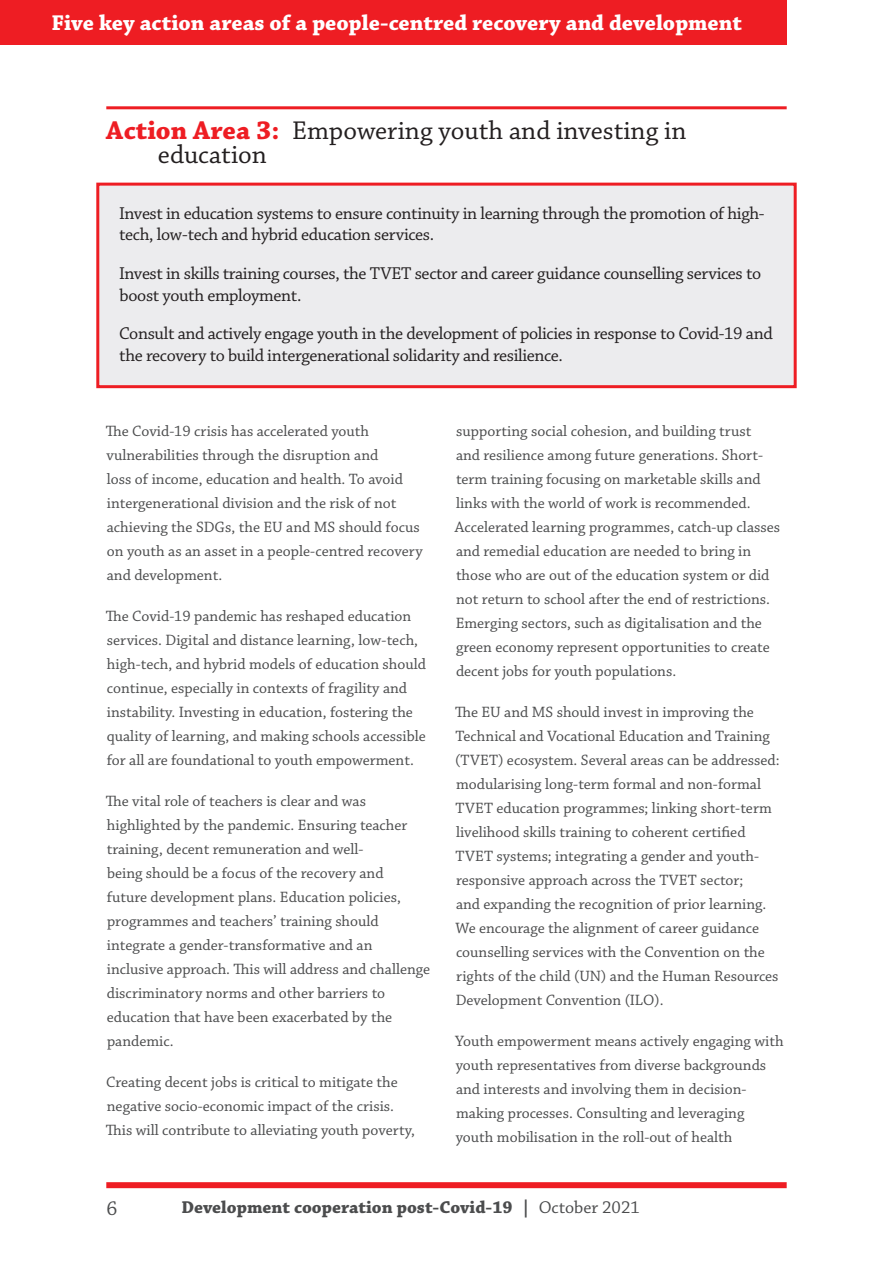
<style>
.page{position:relative;width:893px;height:1263px;background:#fff}
.page>*{position:absolute;margin:0;border:0;box-sizing:border-box;transform-origin:0 0}
.t1{font:27px/24px "Chaparral Pro";color:#231f20}
.t2{font:700 22.5px "Chaparral Pro";color:#fff}
.t3{font:21px "Chaparral Pro";color:#4b4c4d}
.Objective{font:18px/21.6px "Chaparral Pro";letter-spacing:-.02em;color:#231f20}
.t4{font:700 18px "Chaparral Pro";color:#4b4c4d}
.t5{font:15.75px/24px "Chaparral Pro";color:#4b4c4d}
.s1{font-weight:700;color:#ee1d23}
.s2{font-weight:400}
</style>
<div class="page">
<div style="left:106px;top:1182px;width:681px;height:6px;background:#ee1d23"></div>
<div style="left:0;top:0;width:787px;height:45px;background:#ee1d23"></div>
<hr style="left:106px;top:106px;width:681px;height:3px;background:#ee1d23">
<div style="left:96px;top:183px;width:701px;height:205px;background:#ececee;border:3px solid #ee1d23"></div>
<h2 class="t2" style="left:52px;top:10px;width:692px">Five key action areas of a people-centred recovery and development</h2>
<p class="t1" style="left:158px;top:120px;width:530px;text-indent:-52px"><span class="s1">Action Area 3:</span> Empowering youth and investing in education</p>
<p class="Objective" style="left:119px;top:203px;width:647px">Invest in education systems to ensure continuity in learning through the promotion of high&shy;tech, low-tech and hybrid education services.</p>
<p class="Objective" style="left:119px;top:263px;width:644px">Invest in skills training courses, the TVET sector and career guidance counselling services to boost youth employment.</p>
<p class="Objective" style="left:119px;top:323px;width:655px">Consult and actively engage youth in the development of policies in response to Covid-19 and the recovery to build intergenerational solidarity and resilience.</p>
<p class="t5" style="left:106px;top:419px;width:318px">The Covid-19 crisis has accelerated youth vulnerabilities through the disruption and<br>loss of income, education and health. To avoid intergenerational division and the risk of not achieving the SDGs, the EU and MS should focus on youth as an asset in a people-centred recovery and development.</p>
<p class="t5" style="left:106px;top:604px;width:322px">The Covid-19 pandemic has reshaped education services. Digital and distance learning, low-tech, high-tech, and hybrid models of education should continue, especially in contexts of fragility and instability. Investing in education, fostering the quality of learning, and making schools accessible for all are foundational to youth empowerment.</p>
<p class="t5" style="left:106px;top:789px;width:326px">The vital role of teachers is clear and was highlighted by the pandemic. Ensuring teacher training, decent remuneration and well-<br>being should be a focus of the recovery and<br>future development plans. Education policies, programmes and teachers’ training should integrate a gender-transformative and an inclusive approach. This will address and challenge discriminatory norms and other barriers to education that have been exacerbated by the pandemic.</p>
<p class="t5" style="left:106px;top:1070px;width:311px">Creating decent jobs is critical to mitigate the negative socio-economic impact of the crisis.<br>This will contribute to alleviating youth poverty,</p>
<p class="t5" style="left:455px;top:419px;width:327px">supporting social cohesion, and building trust<br>and resilience among future generations. Short&shy;term training focusing on marketable skills and links with the world of work is recommended.<br>Accelerated learning programmes, catch-up classes and remedial education are needed to bring in those who are out of the education system or did not return to school after the end of restrictions.<br>Emerging sectors, such as digitalisation and the green economy represent opportunities to create decent jobs for youth populations.</p>
<p class="t5" style="left:455px;top:700px;width:326px">The EU and MS should invest in improving the Technical and Vocational Education and Training (TVET) ecosystem. Several areas can be addressed: modularising long-term formal and non-formal TVET education programmes; linking short-term livelihood skills training to coherent certified TVET systems; integrating a gender and youth&shy;responsive approach across the TVET sector;<br>and expanding the recognition of prior learning.<br>We encourage the alignment of career guidance counselling services with the Convention on the rights of the child (UN) and the Human Resources Development Convention (ILO).</p>
<p class="t5" style="left:455px;top:1029px;width:330px">Youth empowerment means actively engaging with youth representatives from diverse backgrounds and interests and involving them in decision&shy;making processes. Consulting and leveraging youth mobilisation in the roll-out of health</p>
<h3 class="t3" style="left:107px;top:1196px;width:13px">6</h3>
<p class="t4" style="left:181px;top:1197px;width:460px">Development cooperation post-Covid-19 | <span class="s2">October 2021</span></p>
</div>
